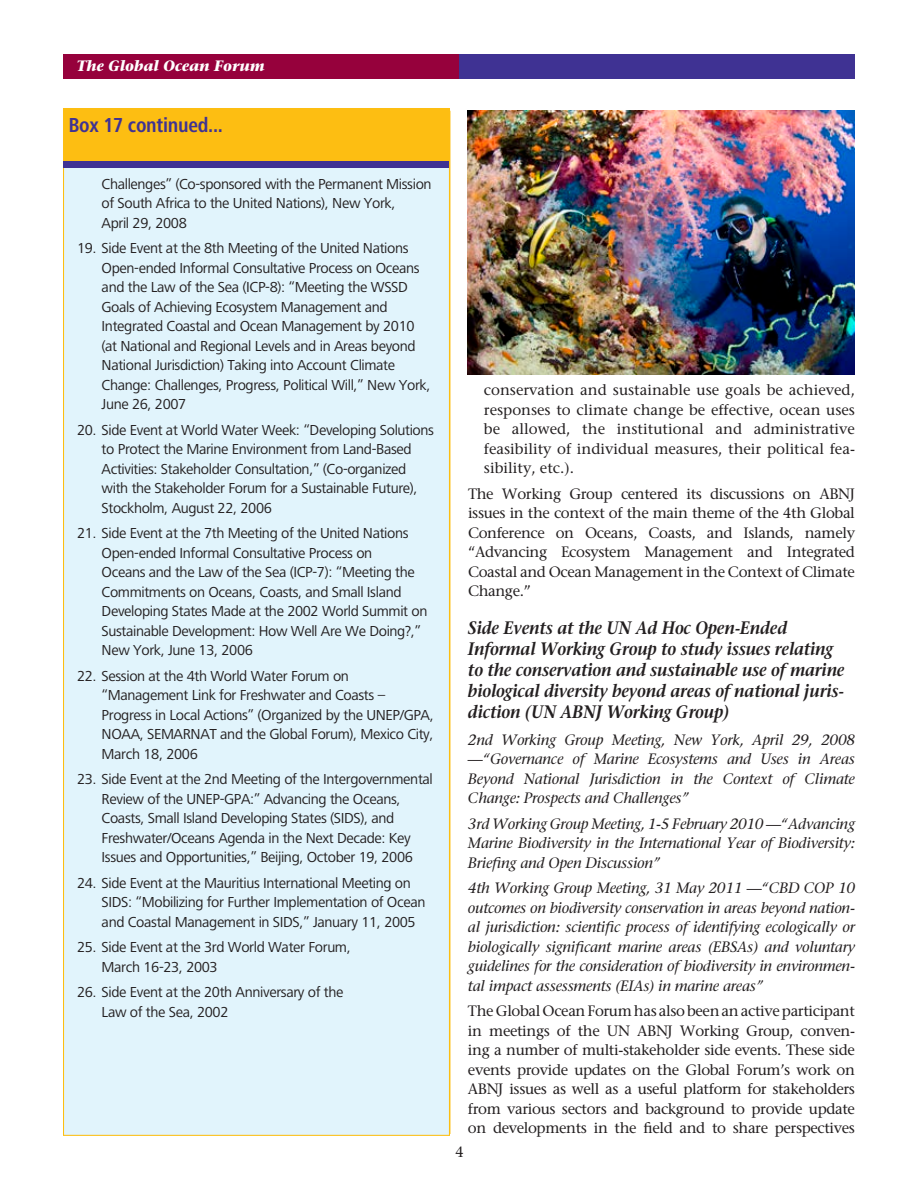
<style>
.page{position:relative;width:918px;height:1188px;background:#fff}
.page>*{position:absolute;margin:0;border:0;box-sizing:border-box;transform-origin:0 0}
.Box-1-XX-number{font:700 condensed 21px "Frutiger Next LT";letter-spacing:-.015em;color:#3f3293}
._12_Stone_SB_Ital_Co{font:italic 600 18px/21px "Stone Serif";letter-spacing:-.015em;color:#231f20;scale:.9 1}
.Box-numbered_items{font:15px/19.5px "Frutiger Next LT";letter-spacing:-.025em;color:#231f20}
._10_Stone_Serif_basi{font:15px/19.5px "Stone Serif";letter-spacing:-.025em;color:#231f20;text-align:justify}
._10_Stone_Italic{font:italic 15px/19.5px "Stone Serif";letter-spacing:-.015em;color:#231f20;text-align:justify}
.t1{font:italic 700 15px "Stone Serif";color:#fff;scale:.95 1}
</style>
<div class="page">
<div style="left:63px;top:54px;width:466px;height:25px;background:#96013c"></div>
<div style="left:459px;top:54px;width:396px;height:25px;background:#3f3293"></div>
<div style="left:63px;top:108px;width:387px;height:1028px;background:#e1f4fc;border:1px solid #fdbe12"></div>
<div style="left:63px;top:109px;width:386px;height:58px;background:#3f3293"></div>
<div style="left:63px;top:108px;width:387px;height:53px;background:#fdbe12"></div>
<img style="left:468px;top:111px;width:387px;height:264px">
<p class="t1" style="left:76px;top:57px;width:199px">The Global Ocean Forum</p>
<p class="Box-1-XX-number" style="left:68px;top:113px;width:156px">Box 17 continued...</p>
<p class="Box-numbered_items" style="left:102px;top:174px;width:332px">Challenges” (Co-sponsored with the Permanent Mission of South Africa to the United Nations), New York,<br>April 29, 2008</p>
<p class="Box-numbered_items" style="left:102px;top:239px;width:330px;text-indent:-25px">19. Side Event at the 8th Meeting of the United Nations Open-ended Informal Consultative Process on Oceans and the Law of the Sea (ICP-8): “Meeting the WSSD Goals of Achieving Ecosystem Management and Integrated Coastal and Ocean Management by 2010 (at National and Regional Levels and in Areas beyond National Jurisdiction) Taking into Account Climate Change: Challenges, Progress, Political Will,” New York, June 26, 2007</p>
<p class="Box-numbered_items" style="left:102px;top:420px;width:334px;text-indent:-25px">20. Side Event at World Water Week: “Developing Solutions to Protect the Marine Environment from Land-Based Activities: Stakeholder Consultation,” (Co-organized with the Stakeholder Forum for a Sustainable Future), Stockholm, August 22, 2006</p>
<p class="Box-numbered_items" style="left:102px;top:524px;width:327px;text-indent:-25px">21. Side Event at the 7th Meeting of the United Nations Open-ended Informal Consultative Process on<br>Oceans and the Law of the Sea (ICP-7): “Meeting the Commitments on Oceans, Coasts, and Small Island Developing States Made at the 2002 World Summit on Sustainable Development: How Well Are We Doing?,” New York, June 13, 2006</p>
<p class="Box-numbered_items" style="left:102px;top:666px;width:334px;text-indent:-25px">22. Session at the 4th World Water Forum on “Management Link for Freshwater and Coasts – Progress in Local Actions” (Organized by the UNEP/GPA, NOAA, SEMARNAT and the Global Forum), Mexico City, March 18, 2006</p>
<p class="Box-numbered_items" style="left:102px;top:770px;width:333px;text-indent:-25px">23. Side Event at the 2nd Meeting of the Intergovernmental Review of the UNEP-GPA:” Advancing the Oceans, Coasts, Small Island Developing States (SIDS), and Freshwater/Oceans Agenda in the Next Decade: Key Issues and Opportunities,” Beijing, October 19, 2006</p>
<p class="Box-numbered_items" style="left:102px;top:873px;width:325px;text-indent:-25px">24. Side Event at the Mauritius International Meeting on<br>SIDS: “Mobilizing for Further Implementation of Ocean and Coastal Management in SIDS,” January 11, 2005</p>
<p class="Box-numbered_items" style="left:102px;top:938px;width:251px;text-indent:-25px">25. Side Event at the 3rd World Water Forum,<br>March 16-23, 2003</p>
<p class="Box-numbered_items" style="left:102px;top:983px;width:243px;text-indent:-25px">26. Side Event at the 20th Anniversary of the<br>Law of the Sea, 2002</p>
<p class="_10_Stone_Serif_basi" style="left:484px;top:380px;width:373px">conservation and sustainable use goals be achieved, responses to climate change be effective, ocean uses be allowed, the institutional and administrative feasibility of individual measures, their political fea&shy;sibility, etc.).</p>
<p class="_10_Stone_Serif_basi" style="left:468px;top:484px;width:389px">The Working Group centered its discussions on ABNJ issues in the context of the main theme of the 4th Global Conference on Oceans, Coasts, and Islands, namely “Advancing Ecosystem Management and Integrated Coastal and Ocean Management in the Context of Climate Change.”</p>
<p class="_12_Stone_SB_Ital_Co" style="left:468px;top:617px;width:420px">Side Events at the UN Ad Hoc Open-Ended Informal Working Group to study issues relating to the conservation and sustainable use of marine biological diversity beyond areas of national juris&shy;diction (UN ABNJ Working Group)</p>
<p class="_10_Stone_Italic" style="left:468px;top:730px;width:389px">2nd Working Group Meeting, New York, April 29, 2008 —“Governance of Marine Ecosystems and Uses in Areas Beyond National Jurisdiction in the Context of Climate Change: Prospects and Challenges”</p>
<p class="_10_Stone_Italic" style="left:468px;top:814px;width:389px">3rd Working Group Meeting, 1-5 February 2010 —“Advancing Marine Biodiversity in the International Year of Biodiversity:<br>Briefing and Open Discussion”</p>
<p class="_10_Stone_Italic" style="left:468px;top:878px;width:389px">4th Working Group Meeting, 31 May 2011 —“CBD COP 10 outcomes on biodiversity conservation in areas beyond nation&shy;al jurisdiction: scientific process of identifying ecologically or biologically significant marine areas (EBSAs) and voluntary guidelines for the consideration of biodiversity in environmen&shy;tal impact assessments (EIAs) in marine areas”</p>
<p class="_10_Stone_Serif_basi" style="left:468px;top:1001px;width:389px">The Global Ocean Forum has also been an active participant in meetings of the UN ABNJ Working Group, conven&shy;ing a number of multi-stakeholder side events. These side events provide updates on the Global Forum’s work on ABNJ issues as well as a useful platform for stakeholders from various sectors and background to provide update on developments in the field and to share perspectives</p>
<p class="_10_Stone_Serif_basi" style="left:455px;top:1142px;width:10px">4</p>
</div>
